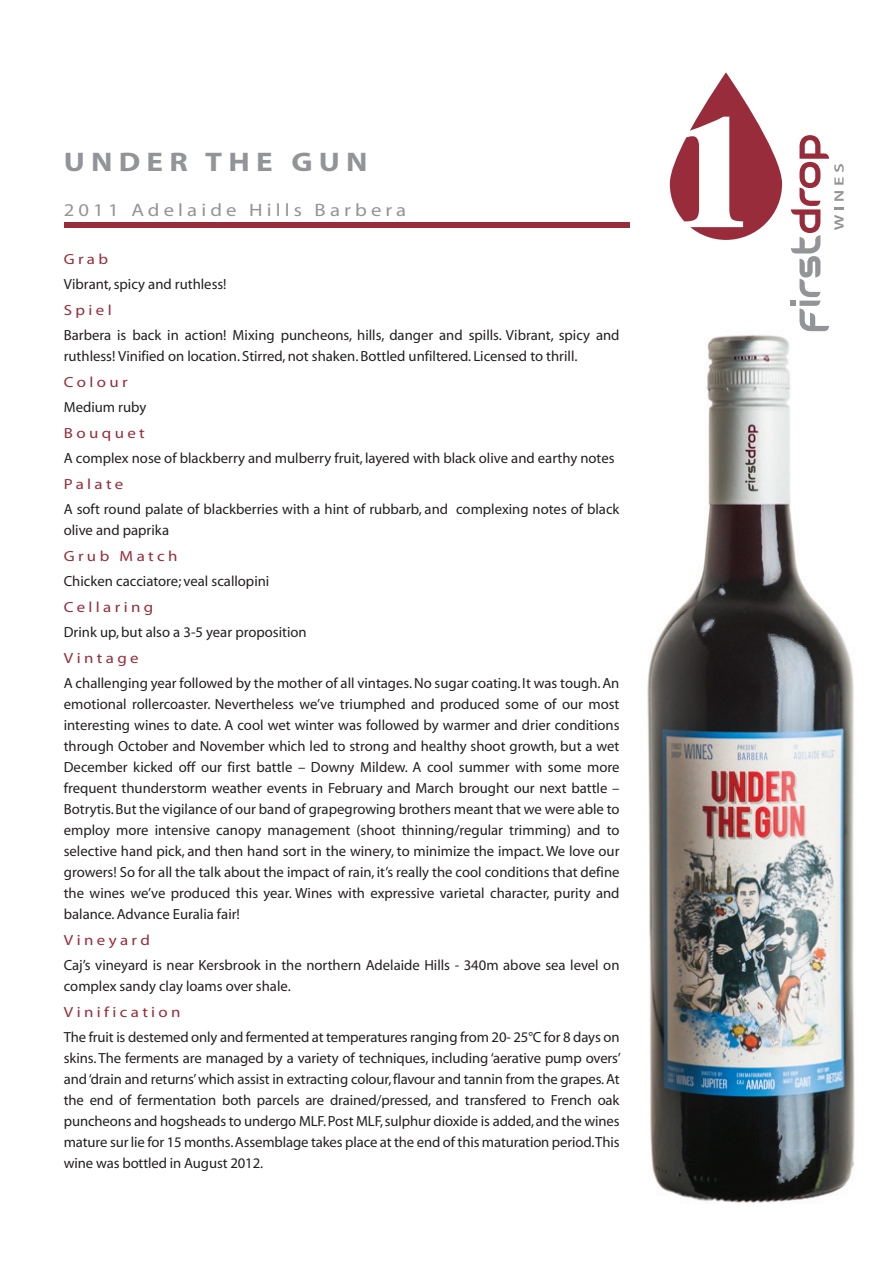
<style>
.page{position:relative;width:893px;height:1263px;background:#fff}
.page>*{position:absolute;margin:0;border:0;box-sizing:border-box;transform-origin:0 0}
.t1{font:700 27px "Myriad";letter-spacing:.2em;color:#939497;scale:1.15 1}
.t2{font:18px "Myriad";letter-spacing:.2em;color:#939497;scale:1.15 1}
.t3{font:14.7px/21px "Myriad";color:#231f20}
.t4{font:14.7px "Myriad";letter-spacing:.2em;color:#982c3a;scale:1.15 1}
</style>
<div class="page">
<img style="left:647px;top:300px;width:208px;height:903px">
<div style="left:64px;top:222px;width:565px;height:5px;background:#982c3a"></div>
<svg style="left:670px;top:72px;width:112px;height:168px"></svg>
<svg style="left:791px;top:135px;width:53px;height:196px"></svg>
<h1 class="t1" style="left:64px;top:148px;width:266px">UNDER THE GUN</h1>
<p class="t2" style="left:64px;top:201px;width:299px">2011 Adelaide Hills Barbera</p>
<p class="t4" style="left:64px;top:251px;width:40px">Grab</p>
<p class="t3" style="left:64px;top:274px;width:164px">Vibrant, spicy and ruthless!</p>
<p class="t4" style="left:64px;top:302px;width:43px">Spiel</p>
<p class="t3" style="left:64px;top:325px;width:557px">Barbera is back in action! Mixing puncheons, hills, danger and spills. Vibrant, spicy and ruthless! Vinified on location. Stirred, not shaken. Bottled unfiltered. Licensed to thrill.</p>
<p class="t4" style="left:64px;top:374px;width:57px">Colour</p>
<p class="t3" style="left:64px;top:397px;width:84px">Medium ruby</p>
<p class="t4" style="left:64px;top:425px;width:72px">Bouquet</p>
<p class="t3" style="left:64px;top:448px;width:552px">A complex nose of blackberry and mulberry fruit, layered with black olive and earthy notes</p>
<p class="t4" style="left:64px;top:476px;width:53px">Palate</p>
<p class="t3" style="left:64px;top:499px;width:557px">A soft round palate of blackberries with a hint of rubbarb, and complexing notes of black olive and paprika</p>
<p class="t4" style="left:64px;top:548px;width:100px">Grub Match</p>
<p class="t3" style="left:64px;top:571px;width:207px">Chicken cacciatore; veal scallopini</p>
<p class="t4" style="left:64px;top:599px;width:79px">Cellaring</p>
<p class="t3" style="left:64px;top:622px;width:244px">Drink up, but also a 3-5 year proposition</p>
<p class="t4" style="left:64px;top:650px;width:67px">Vintage</p>
<p class="t3" style="left:64px;top:673px;width:557px;text-align:justify">A challenging year followed by the mother of all vintages. No sugar coating. It was tough. An emotional rollercoaster. Nevertheless we’ve triumphed and produced some of our most interesting wines to date. A cool wet winter was followed by warmer and drier conditions through October and November which led to strong and healthy shoot growth, but a wet December kicked off our first battle – Downy Mildew. A cool summer with some more frequent thunderstorm weather events in February and March brought our next battle – Botrytis. But the vigilance of our band of grapegrowing brothers meant that we were able to employ more intensive canopy management (shoot thinning/regular trimming) and to selective hand pick, and then hand sort in the winery, to minimize the impact. We love our growers! So for all the talk about the impact of rain, it’s really the cool conditions that define the wines we’ve produced this year. Wines with expressive varietal character, purity and balance. Advance Euralia fair!</p>
<p class="t4" style="left:64px;top:932px;width:76px">Vineyard</p>
<p class="t3" style="left:64px;top:955px;width:557px">Caj’s vineyard is near Kersbrook in the northern Adelaide Hills - 340m above sea level on complex sandy clay loams over shale.</p>
<p class="t4" style="left:64px;top:1004px;width:103px">Vinification</p>
<p class="t3" style="left:64px;top:1027px;width:558px;text-align:justify">The fruit is destemed only and fermented at temperatures ranging from 20- 25°C for 8 days on skins. The ferments are managed by a variety of techniques, including ‘aerative pump overs’ and ‘drain and returns’ which assist in extracting colour, flavour and tannin from the grapes. At the end of fermentation both parcels are drained/pressed, and transfered to French oak puncheons and hogsheads to undergo MLF. Post MLF, sulphur dioxide is added, and the wines mature sur lie for 15 months. Assemblage takes place at the end of this maturation period.This wine was bottled in August 2012.</p>
</div>
